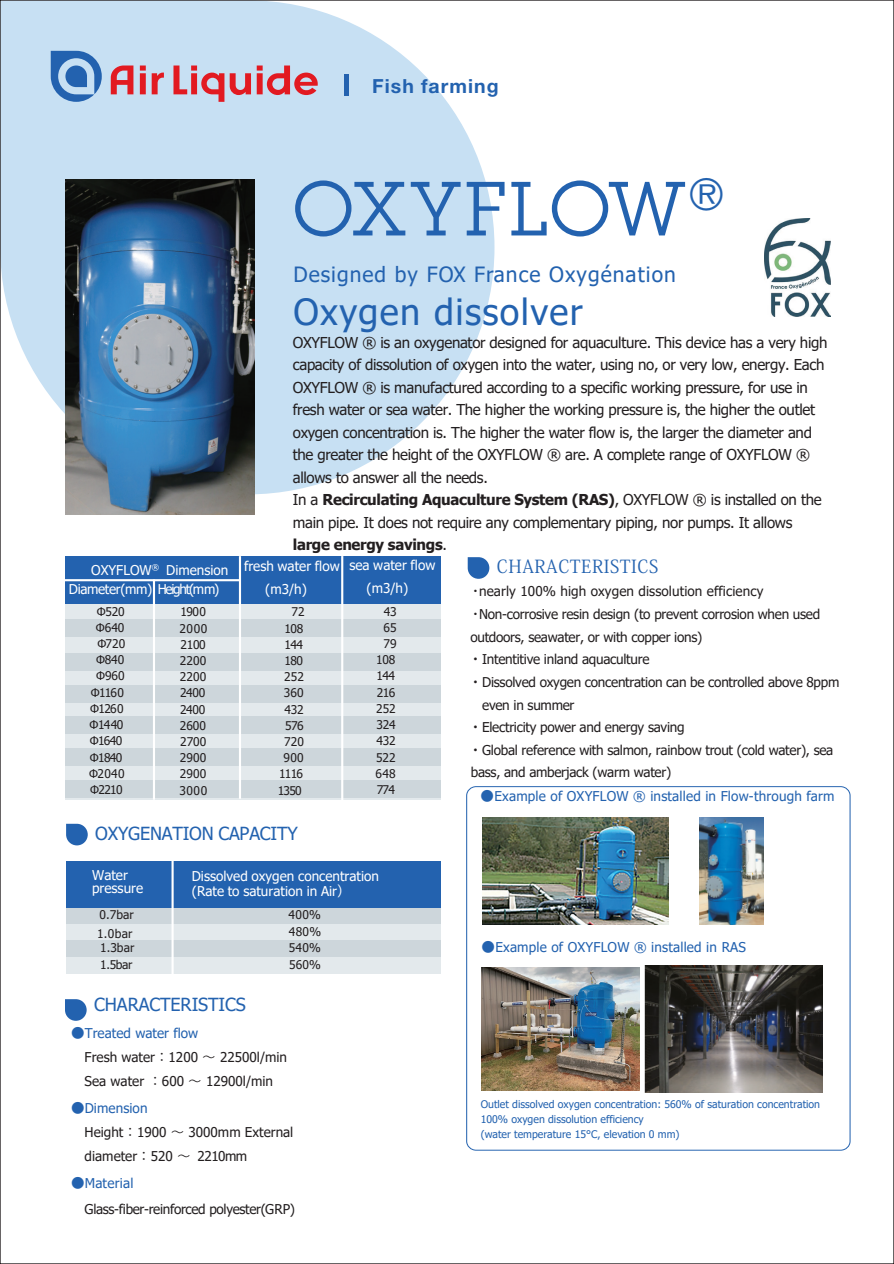
<style>
.page{position:relative;width:894px;height:1264px;background:#fff}
.page>*{position:absolute;margin:0;border:0;box-sizing:border-box;transform-origin:0 0}
.t1{font:75px "Lubalin Graph";letter-spacing:.03em;color:#2362af}
.t2{font:36px "Tahoma";letter-spacing:.035em;color:#2362af}
.t3{font:21px "Tahoma";letter-spacing:.05em;color:#2362af}
.t4{font:700 19.5px "Helvetica Neue";letter-spacing:.055em;color:#2362af}
.t5{font:18px "Tahoma";letter-spacing:-.01em;color:#2362af}
.t6{font:18px "Koz Min Pr 6 N";letter-spacing:.03em;color:#2362af}
.t7{font:15px/22.5px "Tahoma";letter-spacing:-.02em;color:#231f20}
.t8{font:13.5px/23px "Tahoma";letter-spacing:-.02em;color:#231f20}
.t9{font:13.5px/24px "Tahoma";color:#231f20}
.t10{font:13.5px/18.9px "Tahoma";color:#fff}
.t11{font:13.5px "Tahoma";letter-spacing:.015em;color:#2362af}
.t12{font:13.5px "Tahoma";letter-spacing:-.025em;color:#fff}
.t13{font:12px/16.2px "Tahoma";letter-spacing:-.005em;color:#231f20}
.t14{font:12px/16.2px "Tahoma";letter-spacing:-.05em;color:#231f20;text-align:right}
.t15{font:12px/16.2px "Tahoma";letter-spacing:-.03em;color:#231f20;text-align:right}
.t16{font:12px/16.2px "Tahoma";letter-spacing:-.025em;color:#231f20;text-align:right}
.t17{font:12px/19px "Tahoma";letter-spacing:.015em;color:#231f20}
.t18{font:10.5px/15px "Tahoma";color:#2362af}
.s1{font-weight:700}
.s2{font-family:"Hiragino UD Sans Std W4"}
.s3{font-family:"Hiragino UD Sans Std W4";color:#2362af}
.s4{color:#2362af}
.s5{font-family:"Koz Min Pr 6 N"}
.s6{font-family:"Hiragino UD Sans Std W3"}
</style>
<div class="page">
<svg style="left:2px;top:2px;width:492px;height:492px;fill:#c7e0f3"></svg>
<hr style="left:344px;top:74px;width:4px;height:22px;background:#2362af">
<div style="left:65px;top:603px;width:375px;height:196px;background:#e3e9ec"></div>
<div style="left:65px;top:619px;width:375px;height:17px;background:#cdd6db"></div>
<div style="left:65px;top:653px;width:375px;height:18px;background:#cdd6db"></div>
<div style="left:65px;top:685px;width:375px;height:17px;background:#cdd6db"></div>
<div style="left:65px;top:716px;width:375px;height:17px;background:#cdd6db"></div>
<div style="left:65px;top:748px;width:375px;height:17px;background:#cdd6db"></div>
<div style="left:65px;top:780px;width:375px;height:18px;background:#cdd6db"></div>
<div style="left:65px;top:556px;width:375px;height:47px;background:#2362af"></div>
<div style="left:66px;top:907px;width:374px;height:67px;background:#e3e9ec"></div>
<div style="left:66px;top:907px;width:374px;height:17px;background:#cdd6db"></div>
<div style="left:66px;top:860px;width:374px;height:47px;background:#2362af"></div>
<div style="left:66px;top:940px;width:374px;height:17px;background:#cdd6db"></div>
<div style="left:466px;top:786px;width:384px;height:364px;border:1px solid #2362af;border-radius:9px"></div>
<hr style="left:171px;top:860px;width:3px;height:114px;background:#fff">
<hr style="left:64px;top:579px;width:177px;height:2px;background:#fff">
<hr style="left:153px;top:579px;width:2px;height:220px;background:#fff">
<hr style="left:239px;top:556px;width:2px;height:242px;background:#fff">
<hr style="left:341px;top:556px;width:2px;height:245px;background:#fff">
<img style="left:65px;top:179px;width:189px;height:335px">
<svg style="left:467px;top:557px;width:22px;height:21px"></svg>
<svg style="left:66px;top:823px;width:22px;height:22px"></svg>
<svg style="left:65px;top:999px;width:22px;height:21px"></svg>
<img style="left:482px;top:817px;width:186px;height:107px">
<img style="left:481px;top:967px;width:158px;height:123px">
<img style="left:699px;top:817px;width:64px;height:107px">
<svg style="left:230px;top:73px;width:21px;height:22px"></svg>
<svg style="left:2px;top:2px;width:222px;height:191px;background:#b8cadd"></svg>
<svg style="left:257px;top:65px;width:60px;height:30px;background:#d38391"></svg>
<img style="left:764px;top:219px;width:66px;height:97px">
<img style="left:644px;top:965px;width:178px;height:127px">
<h3 class="t4" style="left:372px;top:74px;width:128px">Fish farming</h3>
<h1 class="t1" style="left:293px;top:162px;width:432px">OXYFLOW<sup>®</sup></h1>
<h3 class="t3" style="left:293px;top:261px;width:384px">Designed by FOX France Oxygénation</h3>
<h2 class="t2" style="left:293px;top:287px;width:291px">Oxygen dissolver</h2>
<p class="t7" style="left:293px;top:331px;width:536px">OXYFLOW ® is an oxygenator designed for aquaculture. This device has a very high capacity of dissolution of oxygen into the water, using no, or very low, energy. Each OXYFLOW ® is manufactured according to a specific working pressure, for use in fresh water or sea water. The higher the working pressure is, the higher the outlet oxygen concentration is. The higher the water flow is, the larger the diameter and the greater the height of the OXYFLOW ® are. A complete range of OXYFLOW ® allows to answer all the needs.<br>In a <span class="s1">Recirculating Aquaculture System (RAS)</span>, OXYFLOW ® is installed on the main pipe. It does not require any complementary piping, nor pumps. It allows <span class="s1">large energy savings</span>.</p>
<p class="t10" style="left:265px;top:561px;width:76px;text-indent:-174px">OXYFLOW<sup>®</sup> Dimension fresh water flow (m3/h)</p>
<p class="t10" style="left:349px;top:556px;width:87px">sea water flow</p>
<p class="t12" style="left:69px;top:579px;width:152px">Diameter(mm) Height(mm)</p>
<p class="t10" style="left:366px;top:579px;width:43px">(m3/h)</p>
<p class="t14" style="left:89px;top:603px;width:38px">Φ520<br>Φ640<br>Φ720<br>Φ840<br>Φ960<br>Φ1160<br>Φ1260<br>Φ1440<br>Φ1640<br>Φ1840<br>Φ2040<br>Φ2210</p>
<p class="t13" style="left:179px;top:604px;width:30px">1900<br>2000<br>2100<br>2200<br>2200<br>2400<br>2400<br>2600<br>2700<br>2900<br>2900<br>3000</p>
<p class="t15" style="left:278px;top:604px;width:28px">72<br>108<br>144<br>180<br>252<br>360<br>432<br>576<br>720<br>900<br>1116<br>1350</p>
<p class="t16" style="left:375px;top:603px;width:23px">43<br>65<br>79<br>108<br>144<br>216<br>252<br>324<br>432<br>522<br>648<br>774</p>
<p class="t5" style="left:95px;top:821px;width:204px">OXYGENATION CAPACITY</p>
<p class="t10" style="left:92px;top:868px;width:52px;line-height:13.4px">Water pressure</p>
<p class="t10" style="left:192px;top:868px;width:189px;line-height:15.8px">Dissolved oxygen concentration (Rate to saturation in Air<span class="s2">）</span></p>
<p class="t17" style="left:97px;top:906px;width:38px">0.7bar<br>1.0bar</p>
<p class="t13" style="left:100px;top:940px;width:36px">1.3bar<br>1.5bar</p>
<p class="t13" style="left:288px;top:907px;width:34px;text-align:justify">400% 480% 540% 560%</p>
<p class="t5" style="left:94px;top:992px;width:153px">CHARACTERISTICS</p>
<p class="t9" style="left:85px;top:1021px;width:204px;text-indent:-13px"><span class="s3">●</span><span class="s4">Treated water flow<br></span>Fresh water<span class="s5">：</span>1200 <span class="s6">～</span> 22500l/min<br>Sea water <span class="s5">：</span>600 <span class="s6">～</span> 12900l/min</p>
<p class="t9" style="left:85px;top:1096px;width:210px;text-indent:-13px"><span class="s3">●</span><span class="s4">Dimension<br></span>Height<span class="s5">：</span>1900 <span class="s6">～</span> 3000mm External diameter<span class="s5">：</span>520 <span class="s6">～</span> 2210mm</p>
<p class="t8" style="left:85px;top:1170px;width:212px;line-height:26px;text-indent:-14px"><span class="s3">●</span><span class="s4">Material<br></span>Glass-fiber-reinforced polyester(GRP)</p>
<p class="t6" style="left:497px;top:556px;width:163px">CHARACTERISTICS</p>
<p class="t8" style="left:469px;top:580px;width:353px"><span class="s6">・</span>nearly 100% high oxygen dissolution efficiency<span class="s6">・</span>Non-corrosive resin design (to prevent corrosion when used outdoors, seawater, or with copper ions)</p>
<p class="t8" style="left:469px;top:648px;width:182px"><span class="s5">・</span>Intentitive inland aquaculture</p>
<p class="t8" style="left:469px;top:671px;width:372px"><span class="s5">・</span>Dissolved oxygen concentration can be controlled above 8ppm</p>
<p class="t8" style="left:482px;top:694px;width:94px">even in summer</p>
<p class="t8" style="left:469px;top:716px;width:366px;line-height:22.5px"><span class="s5">・</span>Electricity power and energy saving<br><span class="s5">・</span>Global reference with salmon, rainbow trout (cold water), sea bass, and amberjack (warm water)</p>
<p class="t11" style="left:480px;top:787px;width:355px"><span class="s2">●</span>Example of OXYFLOW ® installed in Flow-through farm</p>
<p class="t11" style="left:481px;top:937px;width:266px"><span class="s2">●</span>Example of OXYFLOW ® installed in RAS</p>
<p class="t18" style="left:480px;top:1096px;width:341px">Outlet dissolved oxygen concentration: 560% of saturation concentration<br>100% oxygen dissolution efficiency<br>(water temperature 15°C, elevation 0 mm)</p>
</div>
